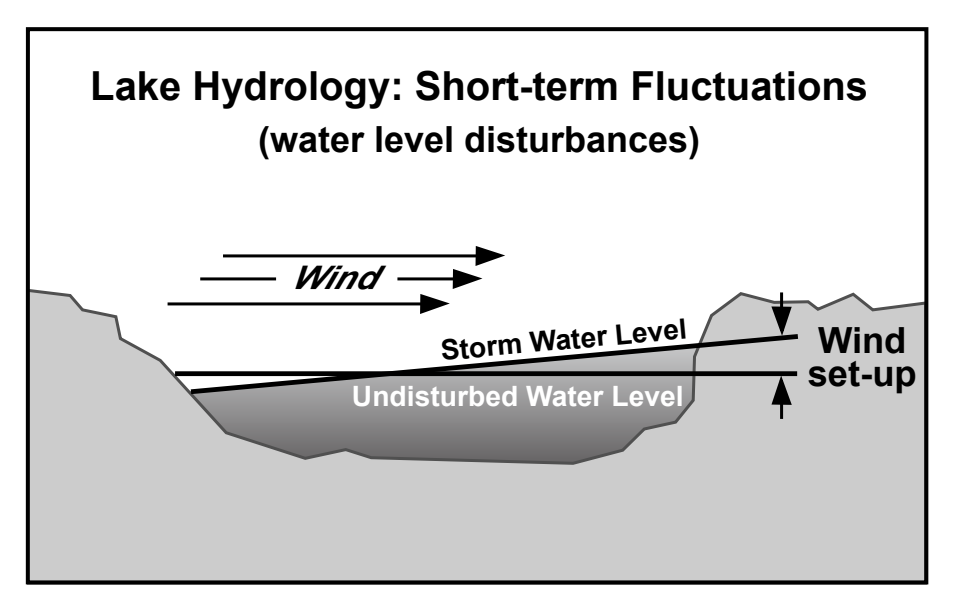
<style>
.page{position:relative;width:954px;height:607px;background:#fff}
.page>*{position:absolute;margin:0;border:0;box-sizing:border-box;transform-origin:0 0}
.t1{font:700 40px "Arial";color:#000}
.t2{font:700 36px/33.6px "Arial";color:#000}
.t3{font:italic 700 32.4px "Arial";color:#000;scale:1.08 1}
.t4{font:700 28px "Arial";color:#fff}
.t5{font:700 28px "Arial";color:#000}
</style>
<div class="page">
<svg style="left:27px;top:287px;width:902px;height:298px;background:#c7c7c7"></svg>
<hr style="left:223px;top:254px;width:275px;height:3px;background:#000">
<hr style="left:780px;top:292px;width:3px;height:35px;background:#000">
<svg style="left:769px;top:304px;width:24px;height:27px"></svg>
<hr style="left:780px;top:385px;width:3px;height:34px;background:#000">
<svg style="left:770px;top:397px;width:24px;height:10px"></svg>
<hr style="left:200px;top:277px;width:76px;height:3px;background:#000">
<hr style="left:397px;top:277px;width:77px;height:3px;background:#000">
<hr style="left:168px;top:302px;width:273px;height:3px;background:#000">
<svg style="left:418px;top:246px;width:92px;height:70px"></svg>
<svg style="left:186px;top:331px;width:617px;height:66px"></svg>
<div style="left:26px;top:27px;width:902px;height:557px;border:4px solid #000"></div>
<p class="t1" style="left:90px;top:59px;width:779px">Lake Hydrology: Short-term Fluctuations</p>
<p class="t2" style="left:258px;top:124px;width:444px">(water level disturbances)</p>
<p class="t3" style="left:290px;top:256px;width:96px">Wind</p>
<p class="t5" style="left:439px;top:331px;width:248px;rotate:-5deg">Storm Water Level</p>
<p class="t4" style="left:352px;top:378px;width:333px">Undisturbed Water Level</p>
<p class="t2" style="left:808px;top:324px;width:110px">Wind set-up</p>
</div>
